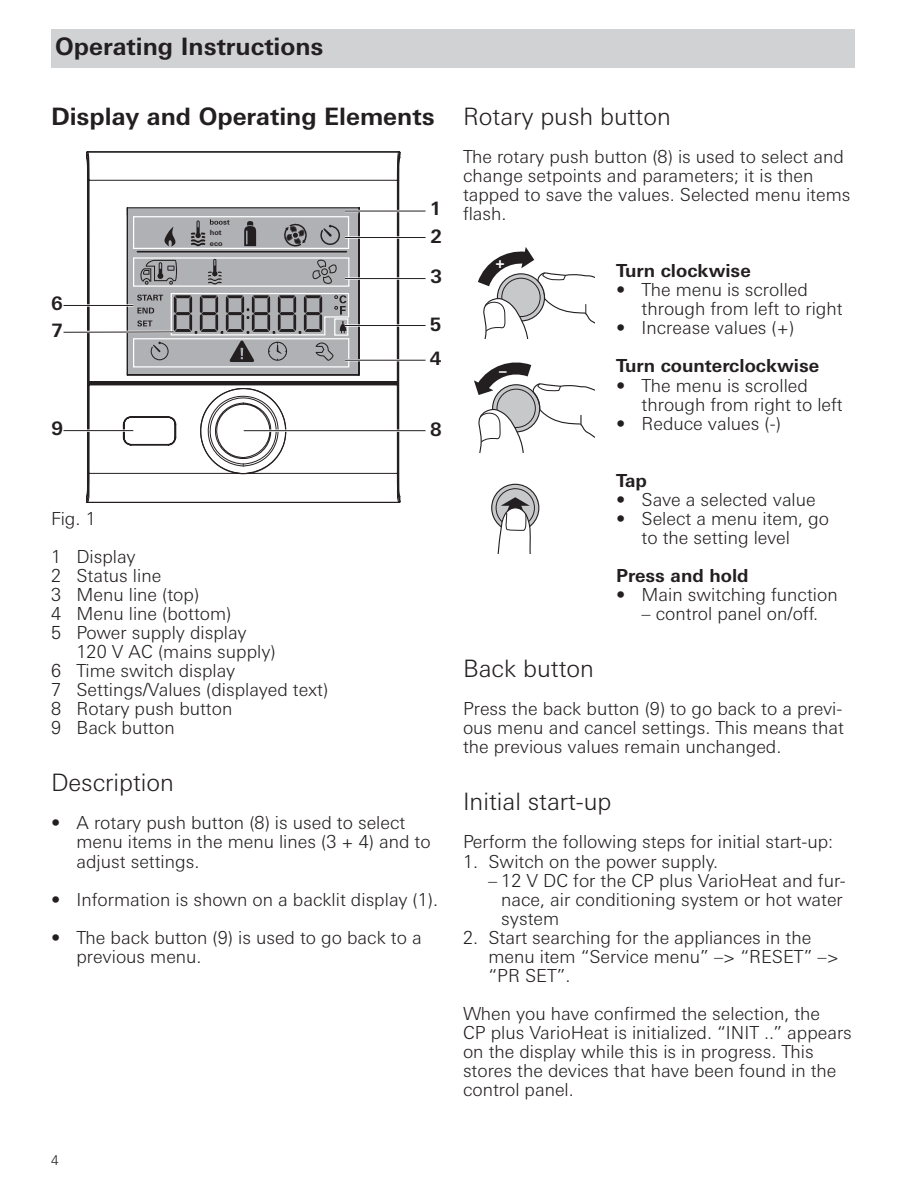
<style>
.page{position:relative;width:918px;height:1188px;background:#fff}
.page>*{position:absolute;margin:0;border:0;box-sizing:border-box;transform-origin:0 0}
.t1{font:300 24px "Univers Next W1 G";color:#231f20}
.t2{font:700 24px "Univers Next W1 G";color:#231f20}
.t3{font:700 18.45px/27.2px "Univers Next W1 G";color:#231f20}
.t4{font:300 18px/19px "Univers Next W1 G";color:#231f20}
.t5{font:700 18px "Univers Next W1 G";color:#231f20}
.t6{font:700 15px "Univers Next W1 G";color:#fff}
.t7{font:300 13.5px "Univers Next W1 G";color:#231f20}
.t8{font:700 7.2px/10.5px "Univers Next W1 G";color:#231f20}
</style>
<div class="page">
<div style="left:51px;top:30px;width:803px;height:38px;background:#d1d2d4"></div>
<svg style="left:478px;top:247px;width:117px;height:92px"></svg>
<svg style="left:474px;top:363px;width:121px;height:89px"></svg>
<svg style="left:492px;top:484px;width:47px;height:47px"></svg>
<div style="left:496px;top:488px;width:39px;height:39px;border:1px solid #231f20;border-radius:50%"></div>
<svg style="left:491px;top:497px;width:49px;height:57px"></svg>
<svg style="left:86px;top:151px;width:315px;height:352px"></svg>
<hr style="left:137px;top:251px;width:210px;height:2px;background:#231f20">
<svg style="left:320px;top:225px;width:20px;height:20px"></svg>
<svg style="left:164px;top:227px;width:14px;height:20px"></svg>
<svg style="left:208px;top:259px;width:14px;height:26px"></svg>
<svg style="left:191px;top:219px;width:39px;height:28px"></svg>
<svg style="left:140px;top:260px;width:37px;height:25px"></svg>
<svg style="left:312px;top:260px;width:25px;height:24px"></svg>
<svg style="left:283px;top:223px;width:25px;height:23px"></svg>
<svg style="left:244px;top:221px;width:12px;height:25px"></svg>
<div style="left:133px;top:216px;width:216px;height:33px;border:1px solid #fff"></div>
<div style="left:133px;top:257px;width:216px;height:30px;border:1px solid #fff"></div>
<div style="left:133px;top:338px;width:216px;height:30px;border:1px solid #fff"></div>
<hr style="left:345px;top:236px;width:81px;height:3px;background:#fff">
<hr style="left:345px;top:237px;width:81px;height:1px;background:#231f20">
<hr style="left:345px;top:277px;width:81px;height:3px;background:#fff">
<hr style="left:345px;top:278px;width:81px;height:1px;background:#231f20">
<hr style="left:345px;top:324px;width:81px;height:3px;background:#fff">
<hr style="left:345px;top:325px;width:81px;height:1px;background:#231f20">
<hr style="left:345px;top:359px;width:81px;height:2px;background:#fff">
<hr style="left:345px;top:360px;width:81px;height:1px;background:#231f20">
<hr style="left:244px;top:430px;width:182px;height:2px;background:#fff">
<hr style="left:244px;top:430px;width:182px;height:1px;background:#231f20">
<hr style="left:64px;top:304px;width:69px;height:3px;background:#fff">
<hr style="left:64px;top:305px;width:69px;height:1px;background:#231f20">
<hr style="left:64px;top:331px;width:110px;height:2px;background:#fff">
<hr style="left:64px;top:332px;width:110px;height:1px;background:#231f20">
<hr style="left:64px;top:429px;width:69px;height:3px;background:#fff">
<hr style="left:64px;top:430px;width:69px;height:1px;background:#231f20">
<hr style="left:345px;top:210px;width:81px;height:2px;background:#fff">
<hr style="left:345px;top:211px;width:81px;height:1px;background:#231f20">
<svg style="left:137px;top:292px;width:213px;height:70px;background:#9c9c9f"></svg>
<h1 class="t2" style="left:55px;top:32px;width:270px">Operating Instructions</h1>
<h1 class="t2" style="left:51px;top:102px;width:385px">Display and Operating Elements</h1>
<p class="t3" style="left:430px;top:195px;width:13px">1</p>
<p class="t8" style="left:210px;top:227px;width:14px">hot eco</p>
<p class="t3" style="left:431px;top:223px;width:13px">2</p>
<p class="t3" style="left:51px;top:290px;width:14px">6<br>7</p>
<p class="t3" style="left:52px;top:415px;width:13px">9</p>
<p class="t3" style="left:431px;top:263px;width:13px">3</p>
<p class="t3" style="left:430px;top:311px;width:13px">5</p>
<p class="t3" style="left:430px;top:345px;width:13px">4</p>
<p class="t3" style="left:430px;top:415px;width:13px">8</p>
<p class="t4" style="left:51px;top:499px;width:86px;line-height:38.1px">Fig. 1<br>1 Display</p>
<p class="t4" style="left:51px;top:566px;width:112px">2 Status line</p>
<p class="t4" style="left:51px;top:585px;width:150px">3 Menu line (top)</p>
<p class="t4" style="left:51px;top:604px;width:182px">4 Menu line (bottom)</p>
<p class="t4" style="left:51px;top:623px;width:197px">5 Power supply display</p>
<p class="t4" style="left:77px;top:642px;width:201px">120 V AC (mains supply)</p>
<p class="t4" style="left:51px;top:661px;width:186px">6 Time switch display</p>
<p class="t4" style="left:51px;top:680px;width:279px">7 Settings/Values (displayed text)</p>
<p class="t4" style="left:51px;top:699px;width:183px">8 Rotary push button</p>
<p class="t4" style="left:51px;top:718px;width:125px">9 Back button</p>
<h1 class="t1" style="left:51px;top:769px;width:125px">Description</h1>
<p class="t4" style="left:77px;top:813px;width:356px;text-indent:-26px">• A rotary push button (8) is used to select menu items in the menu lines (3 + 4) and to adjust settings.</p>
<p class="t4" style="left:51px;top:890px;width:389px">• Information is shown on a backlit display (1).</p>
<p class="t4" style="left:77px;top:928px;width:347px;text-indent:-26px">• The back button (9) is used to go back to a previous menu.</p>
<h1 class="t1" style="left:463px;top:102px;width:209px">Rotary push button</h1>
<p class="t4" style="left:463px;top:147px;width:389px">The rotary push button (8) is used to select and change setpoints and parameters; it is then tapped to save the values. Selected menu items flash.</p>
<p class="t6" style="left:495px;top:253px;width:11px">+</p>
<p class="t5" style="left:616px;top:260px;width:136px">Turn clockwise</p>
<p class="t4" style="left:642px;top:280px;width:203px;text-indent:-26px">• The menu is scrolled through from left to right</p>
<p class="t4" style="left:616px;top:318px;width:180px">• Increase values (+)</p>
<p class="t5" style="left:616px;top:355px;width:205px">Turn counterclockwise</p>
<p class="t4" style="left:642px;top:376px;width:203px;text-indent:-26px">• The menu is scrolled through from right to left</p>
<p class="t4" style="left:616px;top:414px;width:166px">• Reduce values (-)</p>
<p class="t6" style="left:499px;top:361px;width:9px">–</p>
<p class="t5" style="left:616px;top:470px;width:32px">Tap</p>
<p class="t4" style="left:616px;top:490px;width:201px">• Save a selected value</p>
<p class="t4" style="left:642px;top:509px;width:189px;text-indent:-26px">• Select a menu item, go to the setting level</p>
<p class="t5" style="left:616px;top:565px;width:134px">Press and hold</p>
<p class="t4" style="left:616px;top:585px;width:223px">• Main switching function</p>
<p class="t4" style="left:642px;top:604px;width:178px">– control panel on/off.</p>
<h1 class="t1" style="left:463px;top:655px;width:132px">Back button</h1>
<p class="t4" style="left:463px;top:699px;width:382px;text-align:justify">Press the back button (9) to go back to a previ&shy;ous menu and cancel settings. This means that the previous values remain unchanged.</p>
<h1 class="t1" style="left:463px;top:788px;width:150px">Initial start-up</h1>
<p class="t4" style="left:463px;top:832px;width:372px">Perform the following steps for initial start-up:</p>
<p class="t4" style="left:463px;top:852px;width:257px">1. Switch on the power supply.</p>
<p class="t4" style="left:501px;top:871px;width:346px;text-indent:-13px">– 12 V DC for the CP plus VarioHeat and fur&shy;nace, air conditioning system or hot water system</p>
<p class="t4" style="left:489px;top:928px;width:352px;text-indent:-26px">2. Start searching for the appliances in the menu item “Service menu” –&gt; “RESET” –&gt; “PR SET”.</p>
<p class="t4" style="left:463px;top:1004px;width:390px">When you have confirmed the selection, the<br>CP plus VarioHeat is initialized. “INIT ..” appears on the display while this is in progress. This stores the devices that have been found in the control panel.</p>
<p class="t7" style="left:51px;top:1153px;width:9px">4</p>
</div>
